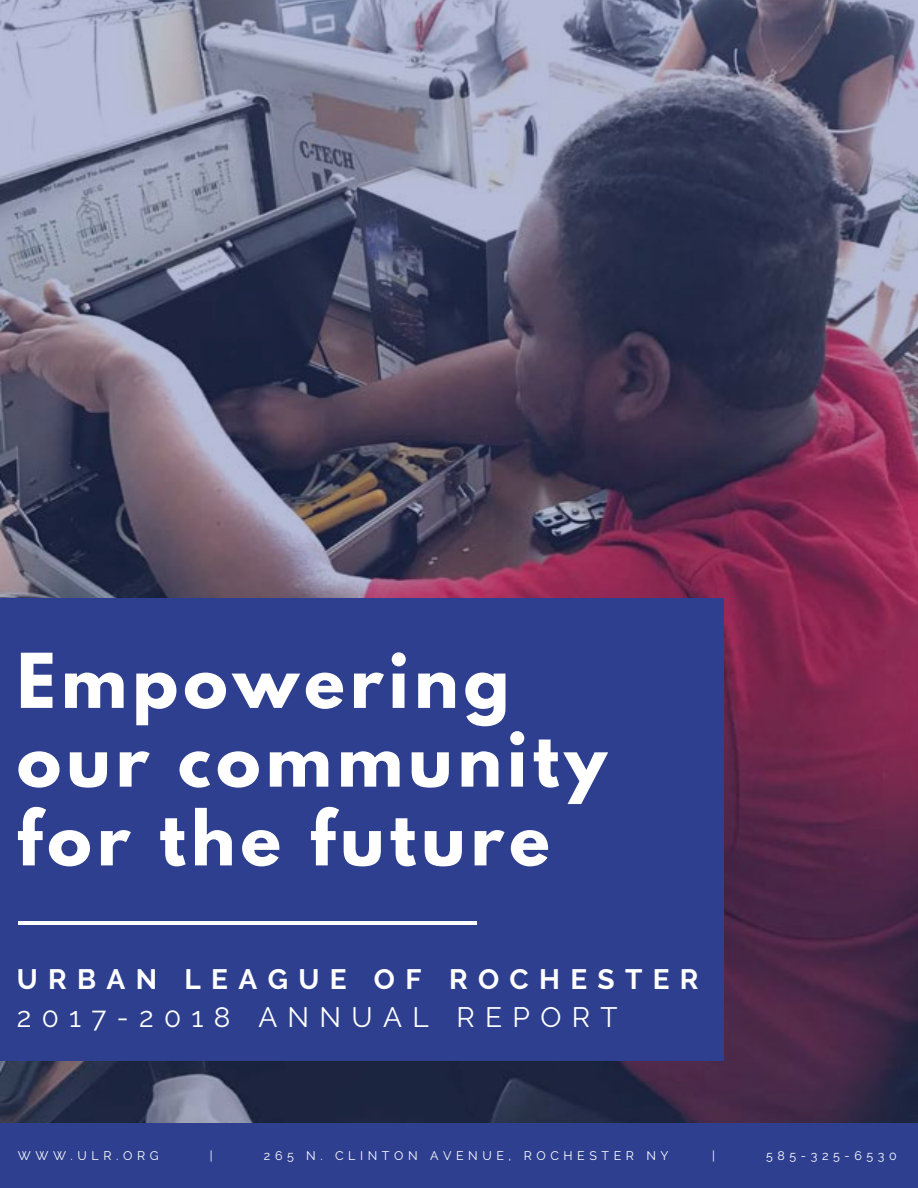
<style>
.page{position:relative;width:918px;height:1188px;background:#fff}
.page>*{position:absolute;margin:0;border:0;box-sizing:border-box;transform-origin:0 0}
.t1{font:700 66.9px/78.8px "League Spartan";letter-spacing:.08em;color:#fff}
.t2{font:700 28.05px "Raleway";letter-spacing:.37em;color:#fff}
.t3{font:28.05px "Raleway";letter-spacing:.37em;color:#fff}
.t4{font:12.45px "Raleway";letter-spacing:.37em;color:#fff}
</style>
<div class="page">
<img style="left:0;top:0;width:918px;height:1124px">
<div style="left:0;top:598px;width:723px;height:463px;background:#2e3f8f"></div>
<div style="left:0;top:1124px;width:918px;height:64px;background:#2e3f8f"></div>
<hr style="left:18px;top:921px;width:459px;height:4px;background:#fff">
<h1 class="t1" style="left:17px;top:641px;width:591px">Empowering our community for the future</h1>
<h2 class="t2" style="left:17px;top:963px;width:683px">URBAN LEAGUE OF ROCHESTER</h2>
<h2 class="t3" style="left:17px;top:1001px;width:602px">2017-2018 ANNUAL REPORT</h2>
<p class="t4" style="left:18px;top:1148px;width:142px">WWW.ULR.ORG</p>
<p class="t4" style="left:210px;top:1148px;width:4px">|</p>
<p class="t4" style="left:264px;top:1148px;width:406px">265 N. CLINTON AVENUE, ROCHESTER NY</p>
<p class="t4" style="left:712px;top:1148px;width:4px">|</p>
<p class="t4" style="left:766px;top:1148px;width:132px">585-325-6530</p>
</div>
